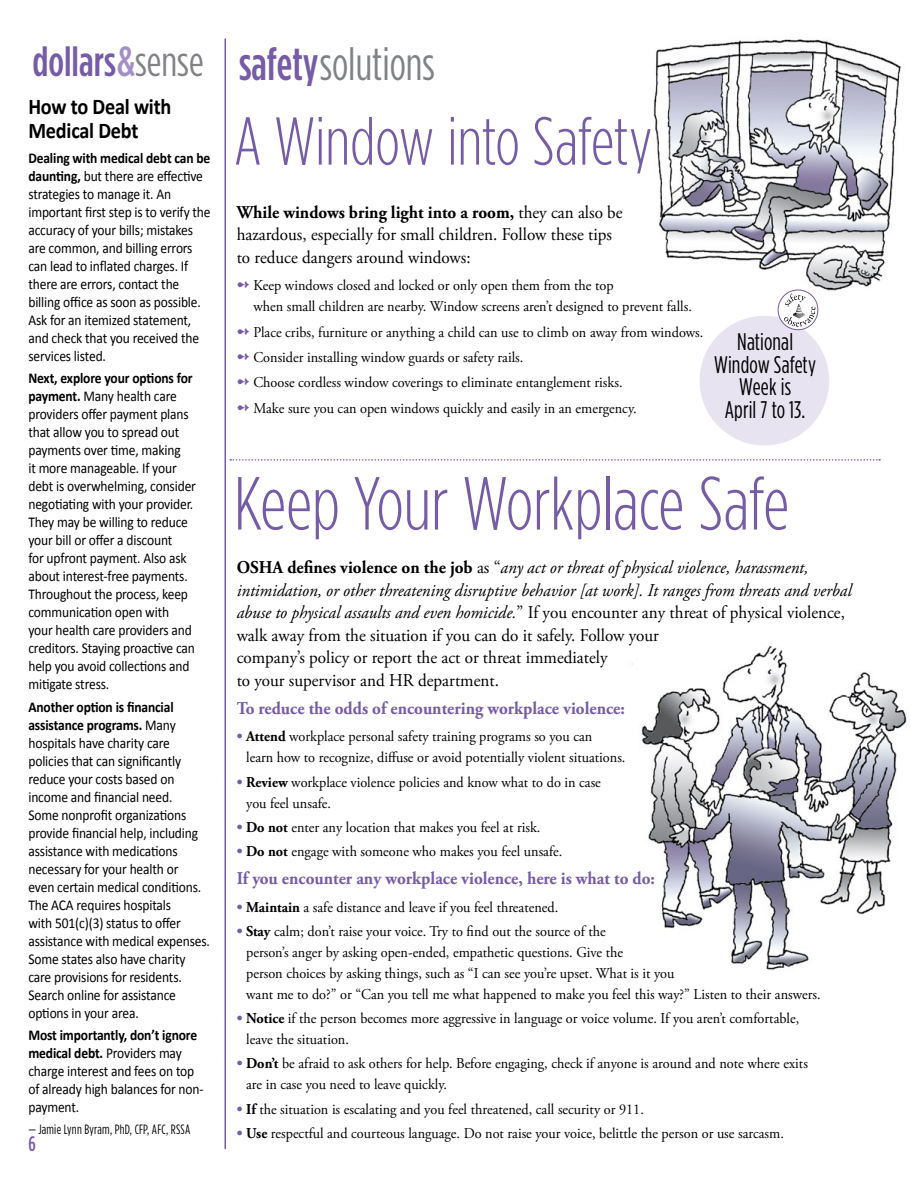
<style>
.page{position:relative;width:918px;height:1188px;background:#fff}
.page>*{position:absolute;margin:0;border:0;box-sizing:border-box;transform-origin:0 0}
.MainHeadline_HOPE{font:300 75px "Gotham Condensed";letter-spacing:-.005em;color:#765ba7}
.MainHeadline_HOPE-2{font:300 67.5px "Gotham Condensed";letter-spacing:-.01em;color:#765ba7}
.t1{font:46.5px "Gotham Condensed";color:#808285;scale:.95 1}
.TopBarHeald{font:500 42px "Gotham Condensed";color:#765ba7}
.observation_mode{font:24px/22.5px "Gotham Condensed";letter-spacing:.005em;color:#000;text-align:center;scale:.95 1}
.Main_Body_Text_HOPE__Sans_Serif{font:700 22.5px/24px "Calibri";letter-spacing:-.01em;color:#000;scale:.9 1}
.t2{font:500 21px "Gotham Condensed";color:#765ba7;scale:.95 1}
.First_Paragraph_12_15{font:18px/22.5px "Adobe Garamond Pro";color:#000;scale:.95 1}
.Main_Body_Text_HOPE__Serif{font:700 18px "Adobe Garamond Pro";color:#765ba7;scale:.95 1}
.Main_Body_Text_HOPE__Sans_Serif-2{font:15px/18px "Calibri";letter-spacing:-.01em;color:#000;scale:.9 1}
.Main_Body_Text_HOPE__Serif-2{font:15px/21px "Adobe Garamond Pro";color:#000;scale:.95 1}
.t3{font:13.5px "Gotham Condensed";letter-spacing:.02em;color:#000;scale:.95 1}
.s1{color:#a290c4}
.s2{font-weight:400;color:#808285}
.s3{font-weight:500;color:#765ba7}
.s4{font-weight:700}
.s5{color:#765ba7}
.s6{font-style:italic}
.s7{font-weight:700;color:#765ba7}
</style>
<div class="page">
<img style="left:632px;top:646px;width:275px;height:324px">
<img style="left:653px;top:39px;width:248px;height:252px">
<hr style="left:224px;top:38px;width:2px;height:1111px;background:#765ba7">
<svg style="left:230px;top:459px;width:650px;height:2px"></svg>
<div style="left:700px;top:316px;width:129px;height:129px;background:#e7e3f1;border-radius:50%"></div>
<svg style="left:775px;top:287px;width:46px;height:45px"></svg>
<p class="TopBarHeald" style="left:32px;top:37px;width:173px">dollars <span class="s1">&amp;</span> <span class="s2">sense</span></p>
<p class="t1" style="left:239px;top:37px;width:207px"><span class="s3">safety</span> solutions</p>
<p class="Main_Body_Text_HOPE__Sans_Serif" style="left:28px;top:94px;width:160px">How to Deal with<br>Medical Debt</p>
<p class="Main_Body_Text_HOPE__Sans_Serif-2" style="left:28px;top:148px;width:204px"><span class="s4">Dealing with medical debt can be daunting,</span> but there are effective strategies to manage it. An important first step is to verify the accuracy of your bills; mistakes are common, and billing errors can lead to inflated charges. If there are errors, contact the billing office as soon as possible.<br>Ask for an itemized statement, and check that you received the services listed.</p>
<p class="Main_Body_Text_HOPE__Sans_Serif-2" style="left:28px;top:369px;width:188px"><span class="s4">Next, explore your options for payment.</span> Many health care providers offer payment plans that allow you to spread out payments over time, making<br>it more manageable. If your debt is overwhelming, consider negotiating with your provider.<br>They may be willing to reduce your bill or offer a discount<br>for upfront payment. Also ask about interest-free payments.<br>Throughout the process, keep communication open with your health care providers and creditors. Staying proactive can help you avoid collections and mitigate stress.</p>
<p class="Main_Body_Text_HOPE__Sans_Serif-2" style="left:28px;top:697px;width:203px"><span class="s4">Another option is financial assistance programs.</span> Many hospitals have charity care policies that can significantly reduce your costs based on income and financial need.<br>Some nonprofit organizations provide financial help, including assistance with medications necessary for your health or<br>even certain medical conditions.<br>The ACA requires hospitals<br>with 501(c)(3) status to offer assistance with medical expenses.<br>Some states also have charity care provisions for residents.<br>Search online for assistance options in your area.</p>
<p class="Main_Body_Text_HOPE__Sans_Serif-2" style="left:28px;top:1025px;width:196px"><span class="s4">Most importantly, don’t ignore medical debt.</span> Providers may charge interest and fees on top of already high balances for non&shy;payment.</p>
<p class="t3" style="left:28px;top:1121px;width:172px">— Jamie Lynn Byram, PhD, CFP, AFC, RSSA</p>
<p class="MainHeadline_HOPE-2" style="left:234px;top:103px;width:420px">A Window into Safety</p>
<p class="First_Paragraph_12_15" style="left:237px;top:201px;width:408px"><span class="s4">While windows bring light into a room,</span> they can also be hazardous, especially for small children. Follow these tips to reduce dangers around windows:</p>
<p class="Main_Body_Text_HOPE__Serif-2" style="left:253px;top:276px;width:463px;text-indent:-17px"><span class="s5">➻</span> Keep windows closed and locked or only open them from the top<br>when small children are nearby. Window screens aren’t designed to prevent falls.</p>
<p class="Main_Body_Text_HOPE__Serif-2" style="left:237px;top:322px;width:493px"><span class="s5">➻</span> Place cribs, furniture or anything a child can use to climb on away from windows.</p>
<p class="Main_Body_Text_HOPE__Serif-2" style="left:237px;top:347px;width:303px"><span class="s5">➻</span> Consider installing window guards or safety rails.</p>
<p class="Main_Body_Text_HOPE__Serif-2" style="left:237px;top:373px;width:408px"><span class="s5">➻</span> Choose cordless window coverings to eliminate entanglement risks.</p>
<p class="Main_Body_Text_HOPE__Serif-2" style="left:237px;top:398px;width:422px"><span class="s5">➻</span> Make sure you can open windows quickly and easily in an emergency.</p>
<p class="observation_mode" style="left:714px;top:330px;width:109px">National<br>Window Safety<br>Week is<br>April 7 to 13.</p>
<p class="MainHeadline_HOPE" style="left:234px;top:461px;width:557px">Keep Your Workplace Safe</p>
<p class="First_Paragraph_12_15" style="left:237px;top:557px;width:649px"><span class="s4">OSHA defines violence on the job</span> as “<span class="s6">any act or threat of physical violence, harassment, intimidation, or other threatening disruptive behavior [at work]. It ranges from threats and verbal abuse to physical assaults and even homicide.</span>” If you encounter any threat of physical violence, walk away from the situation if you can do it safely. Follow your<br>company’s policy or report the act or threat immediately<br>to your supervisor and HR department.</p>
<p class="Main_Body_Text_HOPE__Serif" style="left:237px;top:697px;width:410px">To reduce the odds of encountering workplace violence:</p>
<p class="Main_Body_Text_HOPE__Serif-2" style="left:246px;top:727px;width:401px;text-indent:-9px"><span class="s7">•</span> <span class="s4">Attend</span> workplace personal safety training programs so you can<br>learn how to recognize, diffuse or avoid potentially violent situations.</p>
<p class="Main_Body_Text_HOPE__Serif-2" style="left:246px;top:772px;width:375px;text-indent:-9px"><span class="s7">•</span> <span class="s4">Review</span> workplace violence policies and know what to do in case you feel unsafe.</p>
<p class="Main_Body_Text_HOPE__Serif-2" style="left:237px;top:817px;width:321px"><span class="s7">•</span> <span class="s4">Do not</span> enter any location that makes you feel at risk.</p>
<p class="Main_Body_Text_HOPE__Serif-2" style="left:237px;top:841px;width:344px"><span class="s7">•</span> <span class="s4">Do not</span> engage with someone who makes you feel unsafe.</p>
<p class="Main_Body_Text_HOPE__Serif" style="left:237px;top:868px;width:442px">If you encounter any workplace violence, here is what to do:</p>
<p class="Main_Body_Text_HOPE__Serif-2" style="left:237px;top:897px;width:340px"><span class="s7">•</span> <span class="s4">Maintain</span> a safe distance and leave if you feel threatened.</p>
<p class="Main_Body_Text_HOPE__Serif-2" style="left:246px;top:921px;width:606px;text-indent:-9px"><span class="s7">•</span> <span class="s4">Stay</span> calm; don’t raise your voice. Try to find out the source of the<br>person’s anger by asking open-ended, empathetic questions. Give the<br>person choices by asking things, such as “I can see you’re upset. What is it you<br>want me to do?” or “Can you tell me what happened to make you feel this way?” Listen to their answers.</p>
<p class="Main_Body_Text_HOPE__Serif-2" style="left:246px;top:1008px;width:584px;text-indent:-9px"><span class="s7">•</span> <span class="s4">Notice</span> if the person becomes more aggressive in language or voice volume. If you aren’t comfortable, leave the situation.</p>
<p class="Main_Body_Text_HOPE__Serif-2" style="left:246px;top:1054px;width:593px;text-indent:-9px"><span class="s7">•</span> <span class="s4">Don’t</span> be afraid to ask others for help. Before engaging, check if anyone is around and note where exits are in case you need to leave quickly.</p>
<p class="Main_Body_Text_HOPE__Serif-2" style="left:237px;top:1099px;width:430px"><span class="s7">•</span> <span class="s4">If</span> the situation is escalating and you feel threatened, call security or 911.</p>
<p class="Main_Body_Text_HOPE__Serif-2" style="left:237px;top:1123px;width:578px"><span class="s7">•</span> <span class="s4">Use</span> respectful and courteous language. Do not raise your voice, belittle the person or use sarcasm.</p>
<p class="t2" style="left:28px;top:1131px;width:9px">6</p>
</div>
